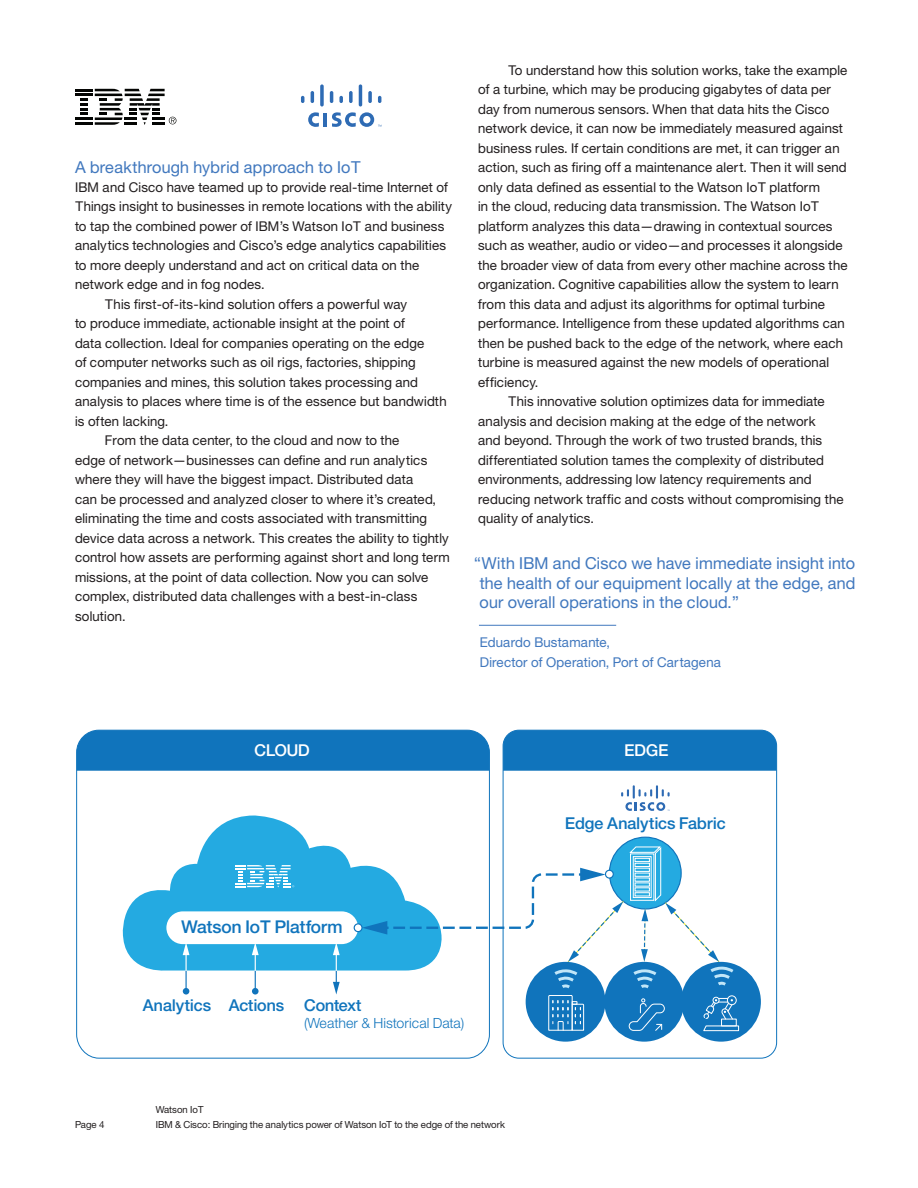
<style>
.page{position:relative;width:918px;height:1188px;background:#fff}
.page>*{position:absolute;margin:0;border:0;box-sizing:border-box;transform-origin:0 0}
.t1{font:17.7px "Helv Neue Mediumfor IBM";color:#1074bc}
.t2{font:16.5px/19.5px "Helv Neue Romanfor IBM";letter-spacing:.015em;color:#4178be;text-align:justify}
.t3{font:16.35px "Helv Neue Mediumfor IBM";color:#1074bc}
.t4{font:16.35px "Helv Neue Mediumfor IBM";color:#fff}
.t5{font:14.1px "Helv Neue Lightfor IBM";color:#1074bc}
.t6{font:13.5px "Helv Neue Romanfor IBM";letter-spacing:.015em;color:#231f20}
.t7{font:13.5px/19.5px "Helv Neue Romanfor IBM";letter-spacing:.015em;color:#4178be}
.t8{font:9.75px/14.7px "Helv Neue Romanfor IBM";color:#231f20}
</style>
<div class="page">
<svg style="left:75px;top:89px;width:101px;height:36px"></svg>
<hr style="left:324px;top:113px;width:3px;height:14px;background:#2e6bb4">
<svg style="left:308px;top:112px;width:11px;height:15px"></svg>
<svg style="left:301px;top:96px;width:3px;height:7px"></svg>
<svg style="left:311px;top:91px;width:3px;height:12px"></svg>
<svg style="left:320px;top:84px;width:4px;height:23px"></svg>
<svg style="left:330px;top:91px;width:3px;height:12px"></svg>
<svg style="left:339px;top:96px;width:4px;height:7px"></svg>
<svg style="left:349px;top:91px;width:4px;height:12px"></svg>
<hr style="left:359px;top:84px;width:3px;height:23px;background:#2e6bb4;border-radius:2px">
<svg style="left:368px;top:91px;width:4px;height:12px"></svg>
<svg style="left:378px;top:96px;width:3px;height:7px"></svg>
<svg style="left:332px;top:112px;width:49px;height:15px"></svg>
<hr style="left:479px;top:625px;width:137px;height:1px;background:#4178be">
<div style="left:609px;top:837px;width:72px;height:72px;background:#24aae1;border-radius:50%"></div>
<svg style="left:122px;top:816px;width:240px;height:155px;fill:#24aae1"></svg>
<svg style="left:235px;top:865px;width:59px;height:22px"></svg>
<svg style="left:333px;top:944px;width:7px;height:51px"></svg>
<hr style="left:185px;top:971px;width:2px;height:20px;background:#1074bc">
<div style="left:183px;top:988px;width:6px;height:7px;background:#1074bc;border-radius:50%"></div>
<svg style="left:183px;top:944px;width:6px;height:27px"></svg>
<div style="left:252px;top:988px;width:7px;height:7px;background:#1074bc;border-radius:50%"></div>
<svg style="left:252px;top:944px;width:7px;height:47px"></svg>
<div style="left:166px;top:911px;width:192px;height:33px;background:#fff;border-radius:16px"></div>
<div style="left:77px;top:730px;width:412px;height:41px;background:#1074bc"></div>
<div style="left:503px;top:730px;width:274px;height:41px;background:#1074bc"></div>
<svg style="left:621px;top:785px;width:49px;height:26px"></svg>
<div style="left:681px;top:962px;width:80px;height:80px;background:#1074bc;border-radius:50%"></div>
<div style="left:354px;top:924px;width:8px;height:8px;background:#fff;border-radius:50%"></div>
<div style="left:354px;top:923px;width:9px;height:9px;border:1px solid #1074bc;border-radius:50%"></div>
<div style="left:526px;top:962px;width:79px;height:80px;background:#1074bc;border-radius:50%"></div>
<svg style="left:548px;top:995px;width:37px;height:36px"></svg>
<div style="left:604px;top:962px;width:80px;height:80px;background:#1074bc;border-radius:50%"></div>
<svg style="left:628px;top:998px;width:37px;height:33px"></svg>
<svg style="left:362px;top:846px;width:371px;height:142px"></svg>
<div style="left:727px;top:995px;width:10px;height:10px;border:1px solid #fff;border-radius:50%"></div>
<div style="left:713px;top:997px;width:7px;height:7px;border:1px solid #fff;border-radius:50%"></div>
<svg style="left:703px;top:998px;width:37px;height:34px"></svg>
<p class="t2" style="left:75px;top:156px;width:288px">A breakthrough hybrid approach to IoT</p>
<p class="t6" style="left:75px;top:179px;width:374px">IBM and Cisco have teamed up to provide real-time Internet of</p>
<p class="t6" style="left:75px;top:198px;width:379px">Things insight to businesses in remote locations with the ability</p>
<p class="t6" style="left:75px;top:218px;width:371px">to tap the combined power of IBM’s Watson IoT and business</p>
<p class="t6" style="left:75px;top:237px;width:373px">analytics technologies and Cisco’s edge analytics capabilities</p>
<p class="t6" style="left:75px;top:257px;width:346px">to more deeply understand and act on critical data on the</p>
<p class="t6" style="left:75px;top:276px;width:191px">network edge and in fog nodes.</p>
<p class="t6" style="left:105px;top:296px;width:304px">This first-of-its-kind solution offers a powerful way</p>
<p class="t6" style="left:75px;top:315px;width:331px">to produce immediate, actionable insight at the point of</p>
<p class="t6" style="left:75px;top:335px;width:351px">data collection. Ideal for companies operating on the edge</p>
<p class="t6" style="left:75px;top:354px;width:342px">of computer networks such as oil rigs, factories, shipping</p>
<p class="t6" style="left:75px;top:374px;width:345px">companies and mines, this solution takes processing and</p>
<p class="t6" style="left:75px;top:393px;width:373px">analysis to places where time is of the essence but bandwidth</p>
<p class="t6" style="left:75px;top:413px;width:95px">is often lacking.</p>
<p class="t6" style="left:105px;top:432px;width:296px">From the data center, to the cloud and now to the</p>
<p class="t6" style="left:75px;top:452px;width:354px">edge of network—businesses can define and run analytics</p>
<p class="t6" style="left:75px;top:471px;width:340px">where they will have the biggest impact. Distributed data</p>
<p class="t6" style="left:75px;top:491px;width:362px">can be processed and analyzed closer to where it’s created,</p>
<p class="t6" style="left:75px;top:510px;width:354px">eliminating the time and costs associated with transmitting</p>
<p class="t6" style="left:75px;top:530px;width:375px">device data across a network. This creates the ability to tightly</p>
<p class="t6" style="left:75px;top:549px;width:376px">control how assets are performing against short and long term</p>
<p class="t6" style="left:75px;top:569px;width:355px">missions, at the point of data collection. Now you can solve</p>
<p class="t6" style="left:75px;top:588px;width:344px">complex, distributed data challenges with a best-in-class</p>
<p class="t6" style="left:75px;top:608px;width:52px">solution.</p>
<p class="t6" style="left:508px;top:62px;width:341px">To understand how this solution works, take the example</p>
<p class="t6" style="left:478px;top:81px;width:354px">of a turbine, which may be producing gigabytes of data per</p>
<p class="t6" style="left:478px;top:101px;width:353px">day from numerous sensors. When that data hits the Cisco</p>
<p class="t6" style="left:478px;top:120px;width:366px">network device, it can now be immediately measured against</p>
<p class="t6" style="left:478px;top:140px;width:363px">business rules. If certain conditions are met, it can trigger an</p>
<p class="t6" style="left:478px;top:159px;width:370px">action, such as firing off a maintenance alert. Then it will send</p>
<p class="t6" style="left:478px;top:179px;width:343px">only data defined as essential to the Watson IoT platform</p>
<p class="t6" style="left:478px;top:198px;width:343px">in the cloud, reducing data transmission. The Watson IoT</p>
<p class="t6" style="left:478px;top:218px;width:356px">platform analyzes this data—drawing in contextual sources</p>
<p class="t6" style="left:478px;top:237px;width:366px">such as weather, audio or video—and processes it alongside</p>
<p class="t6" style="left:478px;top:257px;width:371px">the broader view of data from every other machine across the</p>
<p class="t6" style="left:478px;top:276px;width:362px">organization. Cognitive capabilities allow the system to learn</p>
<p class="t6" style="left:478px;top:296px;width:348px">from this data and adjust its algorithms for optimal turbine</p>
<p class="t6" style="left:478px;top:315px;width:368px">performance. Intelligence from these updated algorithms can</p>
<p class="t6" style="left:478px;top:335px;width:366px">then be pushed back to the edge of the network, where each</p>
<p class="t6" style="left:478px;top:354px;width:353px">turbine is measured against the new models of operational</p>
<p class="t6" style="left:478px;top:374px;width:61px">efficiency.</p>
<p class="t6" style="left:508px;top:393px;width:318px">This innovative solution optimizes data for immediate</p>
<p class="t6" style="left:478px;top:413px;width:339px">analysis and decision making at the edge of the network</p>
<p class="t6" style="left:478px;top:432px;width:346px">and beyond. Through the work of two trusted brands, this</p>
<p class="t6" style="left:478px;top:452px;width:347px">differentiated solution tames the complexity of distributed</p>
<p class="t6" style="left:478px;top:471px;width:335px">environments, addressing low latency requirements and</p>
<p class="t6" style="left:478px;top:491px;width:367px">reducing network traffic and costs without compromising the</p>
<p class="t6" style="left:478px;top:510px;width:117px">quality of analytics.</p>
<p class="t2" style="left:480px;top:553px;width:377px;text-indent:-6px">“With IBM and Cisco we have immediate insight into the health of our equipment locally at the edge, and our overall operations in the cloud.”</p>
<p class="t7" style="left:480px;top:633px;width:243px">Eduardo Bustamante,<br>Director of Operation, Port of Cartagena</p>
<p class="t4" style="left:255px;top:741px;width:57px">CLOUD</p>
<p class="t4" style="left:624px;top:741px;width:46px">EDGE</p>
<p class="t8" style="left:75px;top:1117px;width:31px">Page 4</p>
<h1 class="t1" style="left:182px;top:916px;width:163px">Watson IoT Platform</h1>
<p class="t3" style="left:143px;top:996px;width:70px">Analytics</p>
<p class="t3" style="left:229px;top:995px;width:134px">Actions Context</p>
<p class="t5" style="left:304px;top:1014px;width:162px">(Weather &amp; Historical Data)</p>
<p class="t8" style="left:156px;top:1102px;width:351px">Watson IoT<br>IBM &amp; Cisco: Bringing the analytics power of Watson IoT to the edge of the network</p>
<p class="t3" style="left:565px;top:813px;width:162px">Edge Analytics Fabric</p>
</div>
